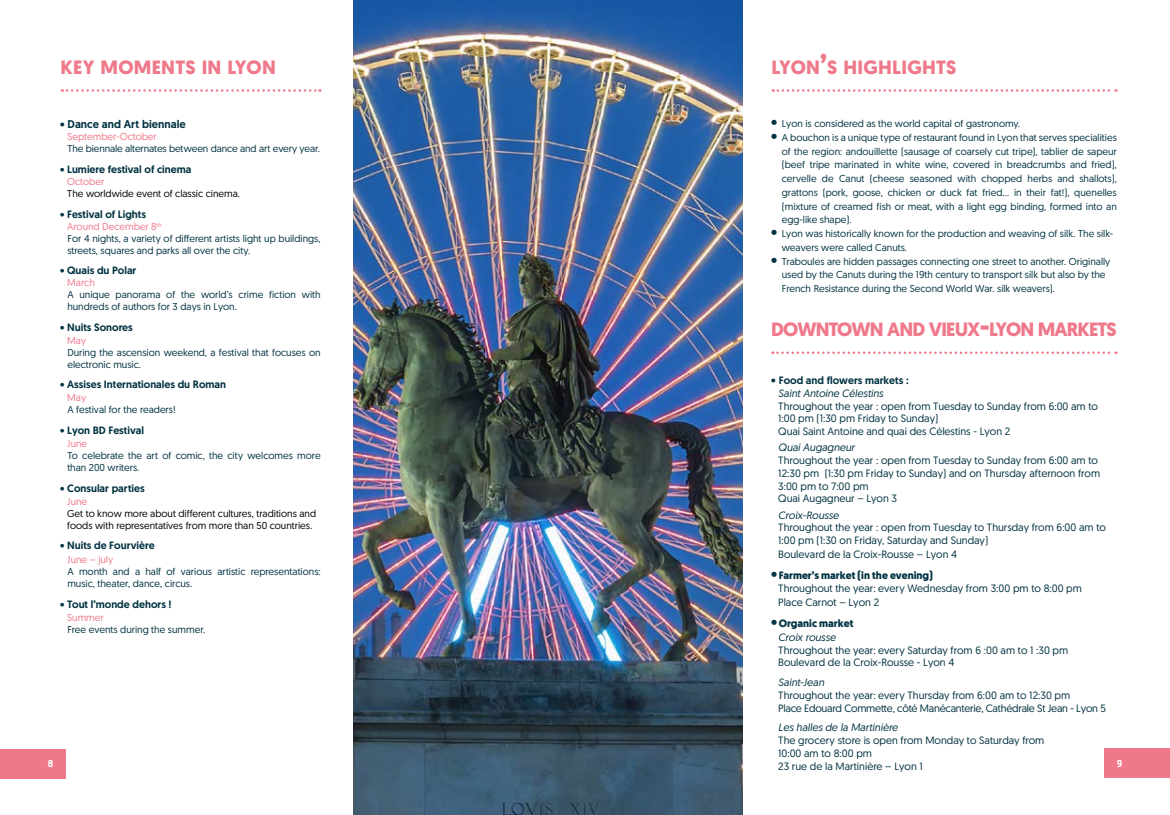
<style>
.page{position:relative;width:1170px;height:815px;background:#fff}
.page>*{position:absolute;margin:0;border:0;box-sizing:border-box;transform-origin:0 0}
.t1{font:700 19.25px "Geomanist";letter-spacing:.015em;color:#ef798a}
.t2{font:700 19.25px "Geomanist";letter-spacing:-.045em;color:#ef798a}
.t3{font:500 11.25px "Geomanist";color:#003241}
.t4{font:10.62px/12.8px "Geomanist";color:#003241}
.t5{font:500 10.62px/12.8px "Geomanist";color:#003241}
.t6{font:10.62px/12.8px "Geomanist";letter-spacing:-.02em;color:#003241}
.t7{font:italic 10.62px "Geomanist";color:#003241}
.t8{font:700 10.62px/13.8px "Geomanist";color:#003241}
.t9{font:10px/13.8px "Geomanist";color:#003241}
.t10{font:10px/12px "Geomanist";color:#000}
.t11{font:10px "Geomanist";color:#ef798a}
.t12{font:500 10px "Geomanist";color:#fff}
.s1{font-size:27.5px}
.s2{color:#ef798a}
.s3{font-size:15px}
.s4{font-size:11.25px}
.s5{font-weight:400;font-style:italic}
.s6{font-weight:700;font-size:15px}
.s7{font-weight:700}
</style>
<div class="page">
<div style="left:1104px;top:749px;width:65px;height:29px;background:#ef798a"></div>
<div style="left:0;top:749px;width:66px;height:30px;background:#ef798a"></div>
<svg style="left:772px;top:351px;width:344px;height:3px"></svg>
<svg style="left:772px;top:89px;width:344px;height:3px"></svg>
<svg style="left:62px;top:89px;width:258px;height:3px"></svg>
<img style="left:353px;top:0;width:389px;height:815px">
<h1 class="t1" style="left:61px;top:54px;width:217px">KEY MOMENTS IN LYON</h1>
<h1 class="t1" style="left:771px;top:54px;width:186px">LYON<span class="s1">’</span>S HIGHLIGHTS</h1>
<p class="t3" style="left:60px;top:117px;width:127px">• Dance and Art biennale</p>
<p class="t11" style="left:67px;top:130px;width:91px">September-October</p>
<p class="t9" style="left:67px;top:141px;width:254px">The biennale alternates between dance and art every year.</p>
<p class="t5" style="left:60px;top:162px;width:133px">• Lumiere festival of cinema</p>
<p class="t11" style="left:67px;top:175px;width:39px">October</p>
<p class="t10" style="left:67px;top:187px;width:174px">The worldwide event of classic cinema.</p>
<p class="t5" style="left:60px;top:208px;width:87px">• Festival of Lights</p>
<p class="t9" style="left:67px;top:220px;width:255px;line-height:12px"><span class="s2">Around December 8</span><sup>th<br></sup>For 4 nights, a variety of different artists light up buildings, streets, squares and parks all over the city.</p>
<p class="t5" style="left:60px;top:264px;width:78px">• Quais du Polar</p>
<p class="t11" style="left:67px;top:276px;width:29px">March</p>
<p class="t9" style="left:67px;top:289px;width:255px;line-height:12px">A unique panorama of the world’s crime fiction with hundreds of authors for 3 days in Lyon.</p>
<p class="t5" style="left:60px;top:321px;width:74px">• Nuits Sonores</p>
<p class="t11" style="left:67px;top:334px;width:20px">May</p>
<p class="t9" style="left:67px;top:346px;width:255px;line-height:12px">During the ascension weekend, a festival that focuses on electronic music.</p>
<p class="t5" style="left:60px;top:378px;width:167px">• Assises Internationales du Roman</p>
<p class="t11" style="left:67px;top:391px;width:20px">May</p>
<p class="t9" style="left:67px;top:402px;width:110px">A festival for the readers!</p>
<p class="t5" style="left:60px;top:423px;width:85px">• Lyon BD Festival</p>
<p class="t11" style="left:67px;top:437px;width:22px">June</p>
<p class="t9" style="left:67px;top:449px;width:255px;line-height:12px">To celebrate the art of comic, the city welcomes more than 200 writers.</p>
<p class="t5" style="left:60px;top:482px;width:86px">• Consular parties</p>
<p class="t11" style="left:67px;top:495px;width:22px">June</p>
<p class="t10" style="left:67px;top:507px;width:250px">Get to know more about different cultures, traditions and foods with representatives from more than 50 countries.</p>
<p class="t5" style="left:60px;top:539px;width:96px">• Nuits de Fourvière</p>
<p class="t11" style="left:67px;top:553px;width:47px">June – july</p>
<p class="t9" style="left:67px;top:564px;width:255px;line-height:12.8px">A month and a half of various artistic representations: music, theater, dance, circus.</p>
<p class="t5" style="left:60px;top:598px;width:113px">• Tout l’monde dehors !</p>
<p class="t11" style="left:67px;top:611px;width:38px">Summer</p>
<p class="t9" style="left:67px;top:623px;width:139px">Free events during the summer.</p>
<p class="t9" style="left:771px;top:116px;width:251px"><span class="s3">•</span> Lyon is considered as the world capital of gastronomy.</p>
<p class="t9" style="left:781px;top:130px;width:336px;text-align:justify;text-indent:-11px"><span class="s3">•</span> A bouchon is a unique type of restaurant found in Lyon that serves specialities of the region: andouillette (sausage of coarsely cut tripe), tablier de sapeur (beef tripe marinated in white wine, covered in breadcrumbs and fried), cervelle de Canut (cheese seasoned with chopped herbs and shallots), grattons (pork, goose, chicken or duck fat fried… in their fat!), quenelles (mixture of creamed fish or meat, with a light egg binding, formed into an egg-like shape).</p>
<p class="t9" style="left:781px;top:226px;width:333px;text-indent:-11px"><span class="s3">•</span> Lyon was historically known for the production and weaving of silk. The silk&shy;weavers were called Canuts.</p>
<p class="t9" style="left:781px;top:254px;width:330px;text-indent:-11px"><span class="s3">•</span> Traboules are hidden passages connecting one street to another. Originally used by the Canuts during the 19th century to transport silk but also by the<br>French Resistance during the Second World War. silk weavers).</p>
<h1 class="t2" style="left:771px;top:316px;width:347px">DOWNTOWN AND VIEUX<span class="s1">-</span>LYON MARKETS</h1>
<p class="t5" style="left:778px;top:374px;width:132px;text-indent:-7px"><span class="s4">•</span> Food and flowers markets :<br><span class="s5">Saint Antoine Célestins</span></p>
<p class="t4" style="left:778px;top:399px;width:321px">Throughout the year : open from Tuesday to Sunday from 6:00 am to<br>1:00 pm (1:30 pm Friday to Sunday)<br>Quai Saint Antoine and quai des Célestins - Lyon 2</p>
<p class="t7" style="left:778px;top:441px;width:78px">Quai Augagneur</p>
<p class="t4" style="left:778px;top:454px;width:323px">Throughout the year : open from Tuesday to Sunday from 6:00 am to 12:30 pm (1:30 pm Friday to Sunday) and on Thursday afternoon from 3:00 pm to 7:00 pm<br>Quai Augagneur – Lyon 3</p>
<p class="t7" style="left:778px;top:508px;width:62px">Croix-Rousse</p>
<p class="t4" style="left:778px;top:521px;width:329px">Throughout the year : open from Tuesday to Thursday from 6:00 am to<br>1:00 pm (1:30 on Friday, Saturday and Sunday)</p>
<p class="t4" style="left:778px;top:547px;width:180px">Boulevard de la Croix-Rousse – Lyon 4</p>
<p class="t4" style="left:778px;top:568px;width:305px;line-height:13.8px;text-indent:-7px"><span class="s6">•</span> <span class="s7">Farmer’s market (in the evening)<br></span>Throughout the year: every Wednesday from 3:00 pm to 8:00 pm<br>Place Carnot – Lyon 2</p>
<p class="t8" style="left:778px;top:616px;width:77px;text-indent:-7px"><span class="s3">•</span>Organic market<br><span class="s5">Croix rousse</span></p>
<p class="t4" style="left:778px;top:643px;width:291px">Throughout the year: every Saturday from 6 :00 am to 1 :30 pm<br>Boulevard de la Croix-Rousse - Lyon 4</p>
<p class="t7" style="left:778px;top:676px;width:47px">Saint-Jean</p>
<p class="t6" style="left:778px;top:688px;width:329px">Throughout the year: every Thursday from 6:00 am to 12:30 pm<br>Place Edouard Commette, côté Manécanterie, Cathédrale St Jean - Lyon 5</p>
<p class="t7" style="left:778px;top:721px;width:121px">Les halles de la Martinière</p>
<p class="t4" style="left:778px;top:734px;width:268px">The grocery store is open from Monday to Saturday from<br>10:00 am to 8:00 pm<br>23 rue de la Martinière – Lyon 1</p>
<p class="t12" style="left:48px;top:757px;width:7px">8</p>
<p class="t12" style="left:1116px;top:757px;width:7px">9</p>
</div>
